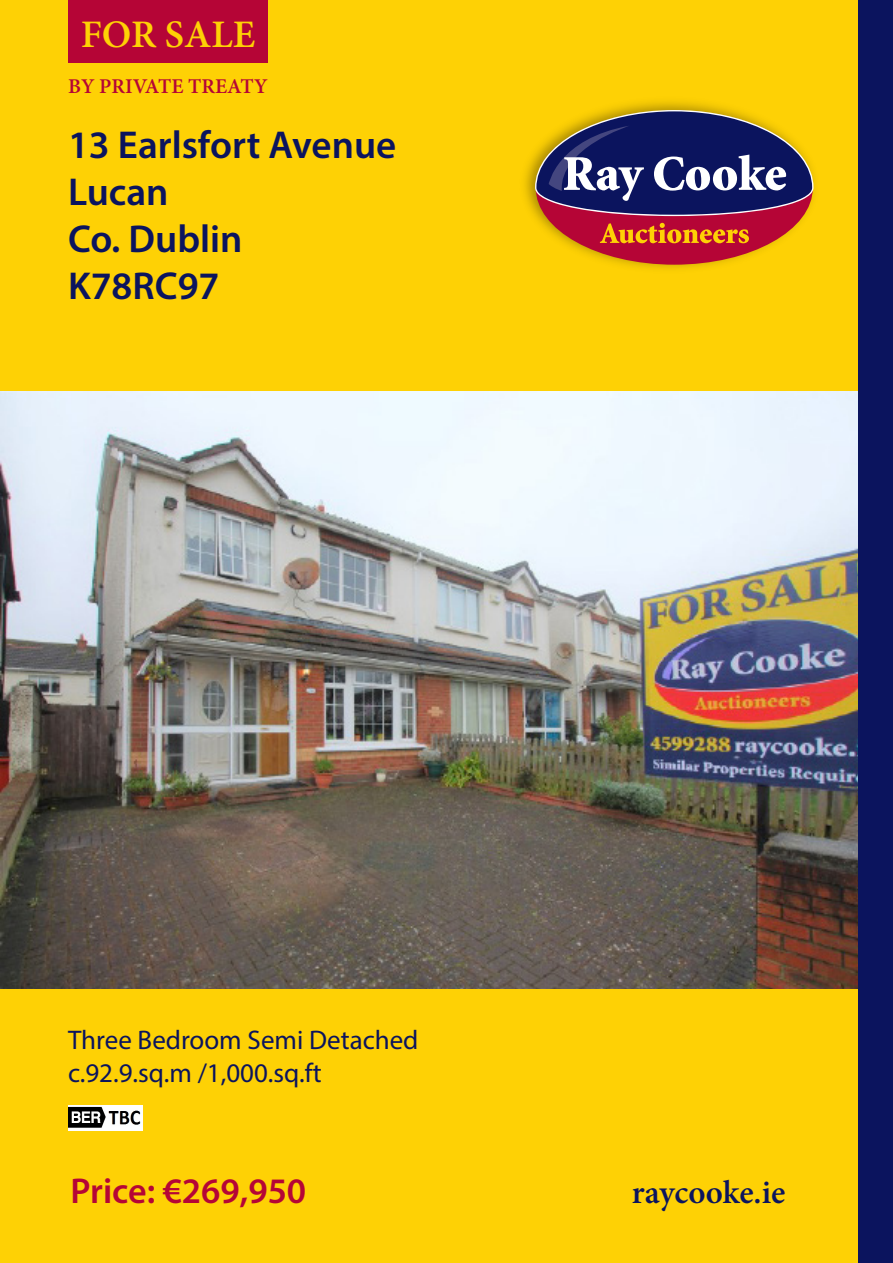
<style>
.page{position:relative;width:893px;height:1263px;background:#fed105}
.page>*{position:absolute;margin:0;border:0;box-sizing:border-box;transform-origin:0 0}
.RC_Cover_Address{font:600 39px "Myriad Pro";color:#0b145e}
.t1{font:600 39px "Minion Pro";color:#fed105}
.RC_Cover_Price{font:600 36px "Myriad Pro";color:#b50536}
.t2{font:600 33px "Minion Pro";color:#0b145e}
.RC_Cover_Description{font:27px "Myriad Pro";color:#0b145e}
.t3{font:600 21px "Minion Pro";color:#b50536}
</style>
<div class="page">
<img style="left:0;top:391px;width:859px;height:597px">
<img style="left:68px;top:1106px;width:75px;height:24px">
<div style="left:68px;top:0;width:200px;height:62px;background:#b50536"></div>
<div style="left:859px;top:0;width:34px;height:1263px;background:#0b145e"></div>
<img style="left:524px;top:101px;width:290px;height:168px">
<div style="left:536px;top:111px;width:277px;height:154px;background:#b50536;border-radius:50%"></div>
<svg style="left:535px;top:110px;width:278px;height:106px;background:#595063"></svg>
<svg style="left:600px;top:223px;width:149px;height:20px"></svg>
<h1 class="t1" style="left:81px;top:8px;width:176px">FOR SALE</h1>
<p class="t3" style="left:68px;top:71px;width:201px">BY PRIVATE TREATY</p>
<p class="RC_Cover_Address" style="left:68px;top:120px;width:330px">13 Earlsfort Avenue</p>
<p class="RC_Cover_Address" style="left:68px;top:167px;width:102px">Lucan</p>
<p class="RC_Cover_Address" style="left:68px;top:214px;width:176px">Co. Dublin</p>
<p class="RC_Cover_Address" style="left:68px;top:261px;width:153px">K78RC97</p>
<p class="RC_Cover_Description" style="left:68px;top:1024px;width:352px">Three Bedroom Semi Detached</p>
<p class="RC_Cover_Description" style="left:68px;top:1056px;width:255px">c.92.9.sq.m /1,000.sq.ft</p>
<p class="RC_Cover_Price" style="left:71px;top:1167px;width:237px">Price: €269,950</p>
<p class="t2" style="left:632px;top:1170px;width:155px">raycooke.ie</p>
</div>
